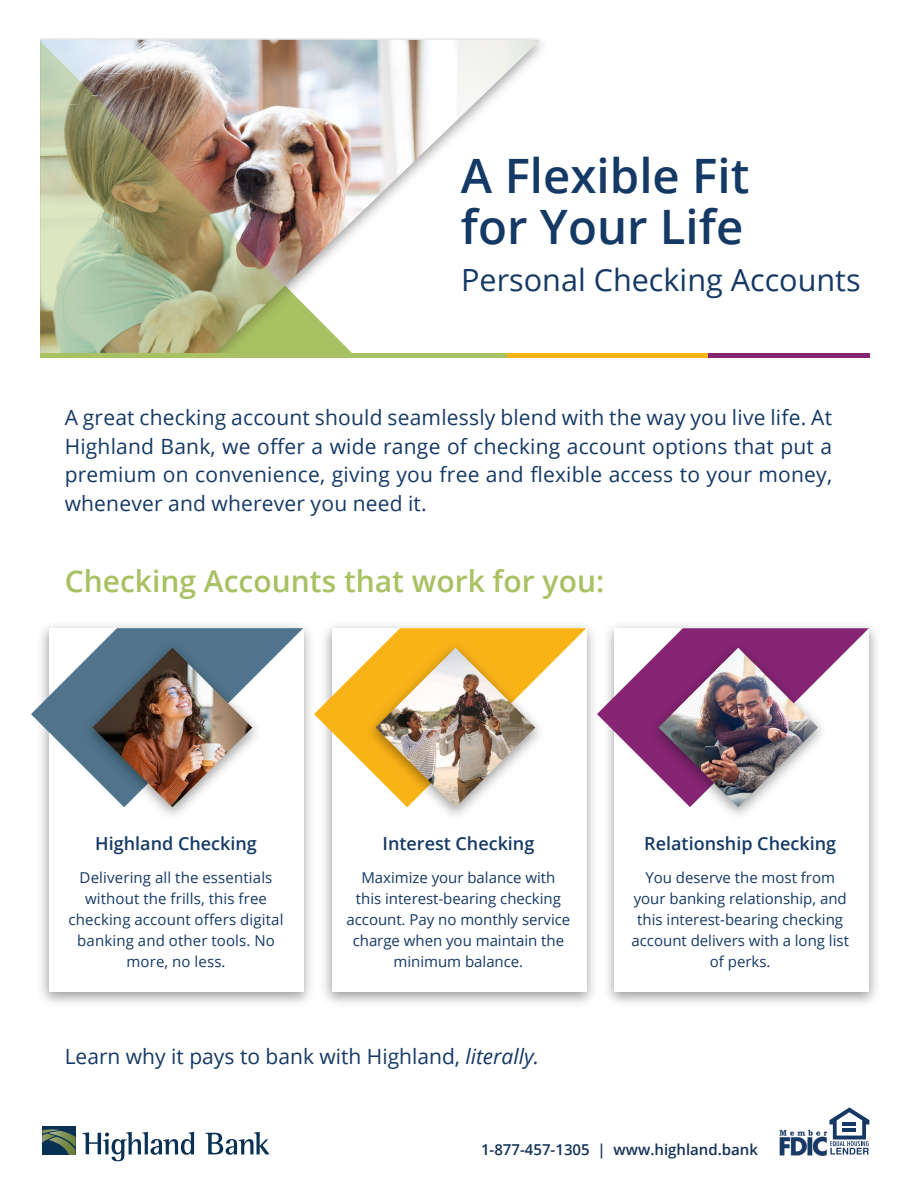
<style>
.page{position:relative;width:918px;height:1188px;background:#fff}
.page>*{position:absolute;margin:0;border:0;box-sizing:border-box;transform-origin:0 0}
.t1{font:600 47.4px/50.6px "Open Sans";color:#153965}
.t2{font:30.6px "Open Sans";color:#153965}
.t3{font:600 30px "Open Sans";color:#a8c163}
.t4{font:21px/28.5px "Open Sans";letter-spacing:.01em;color:#153965;text-align:justify}
.t5{font:600 18px "Open Sans";color:#153965}
.t6{font:15px/21px "Open Sans";color:#153965;text-align:center}
.t7{font:600 15px "Open Sans";color:#123156}
.s1{font-style:italic}
</style>
<div class="page">
<img style="left:354px;top:40px;width:186px;height:196px">
<img style="left:40px;top:39px;width:314px;height:314px">
<div style="left:40px;top:353px;width:467px;height:5px;background:#a8c163"></div>
<div style="left:507px;top:353px;width:201px;height:5px;background:#fab316"></div>
<div style="left:708px;top:353px;width:161px;height:5px;background:#862574"></div>
<svg style="left:31px;top:628px;width:272px;height:179px"></svg>
<img style="left:77px;top:636px;width:191px;height:180px">
<img style="left:93px;top:648px;width:159px;height:159px">
<svg style="left:829px;top:1107px;width:40px;height:48px"></svg>
<img style="left:779px;top:1129px;width:48px;height:27px">
<svg style="left:205px;top:1132px;width:65px;height:23px"></svg>
<svg style="left:82px;top:1132px;width:112px;height:29px"></svg>
<div style="left:42px;top:1127px;width:34px;height:28px;background:#093153"></div>
<img style="left:42px;top:1129px;width:18px;height:5px">
<img style="left:49px;top:1131px;width:26px;height:6px">
<img style="left:42px;top:1134px;width:14px;height:8px">
<img style="left:49px;top:1137px;width:27px;height:18px">
<svg style="left:314px;top:628px;width:272px;height:179px"></svg>
<img style="left:359px;top:636px;width:192px;height:180px">
<img style="left:376px;top:648px;width:159px;height:159px">
<svg style="left:597px;top:628px;width:272px;height:179px"></svg>
<img style="left:642px;top:636px;width:192px;height:182px">
<img style="left:658px;top:663px;width:160px;height:144px">
<img style="left:715px;top:648px;width:46px;height:23px">
<h1 class="t1" style="left:461px;top:150px;width:290px">A Flexible Fit for Your Life</h1>
<h2 class="t2" style="left:461px;top:259px;width:401px">Personal Checking Accounts</h2>
<p class="t4" style="left:65px;top:403px;width:769px">A great checking account should seamlessly blend with the way you live life. At Highland Bank, we offer a wide range of checking account options that put a premium on convenience, giving you free and flexible access to your money, whenever and wherever you need it.</p>
<h3 class="t3" style="left:65px;top:560px;width:541px">Checking Accounts that work for you:</h3>
<p class="t5" style="left:95px;top:831px;width:163px">Highland Checking</p>
<p class="t5" style="left:383px;top:831px;width:153px">Interest Checking</p>
<p class="t5" style="left:644px;top:831px;width:193px">Relationship Checking</p>
<p class="t6" style="left:69px;top:866px;width:217px">Delivering all the essentials without the frills, this free checking account offers digital banking and other tools. No more, no less.</p>
<p class="t6" style="left:347px;top:866px;width:225px">Maximize your balance with<br>this interest-bearing checking account. Pay no monthly service charge when you maintain the minimum balance.</p>
<p class="t6" style="left:631px;top:866px;width:219px">You deserve the most from your banking relationship, and this interest-bearing checking account delivers with a long list of perks.</p>
<h3 class="t4" style="left:65px;top:1041px;width:476px">Learn why it pays to bank with Highland, <span class="s1">literally.</span></h3>
<p class="t7" style="left:481px;top:1139px;width:279px">1-877-457-1305 | www.highland.bank</p>
</div>
